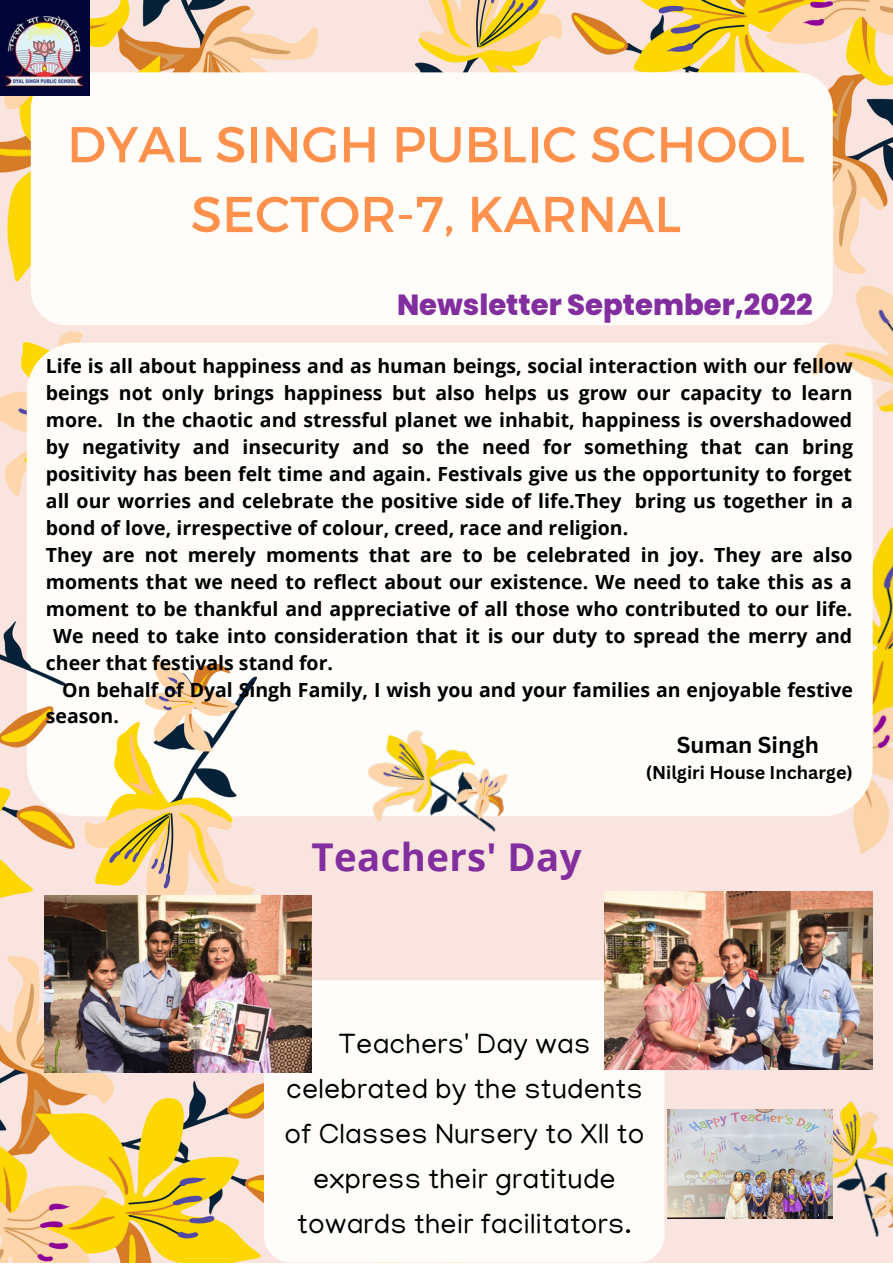
<style>
.page{position:relative;width:893px;height:1264px;background:#fff}
.page>*{position:absolute;margin:0;border:0;box-sizing:border-box;transform-origin:0 0}
.t1{font:50.25px/69.8px "Montserrat";color:#ff914d;text-align:center}
.t2{font:700 38.25px "Open Sans";letter-spacing:.01em;color:#822e9f}
.t3{font:800 29.1px "Poppins";color:#822e9f}
.t4{font:28.5px/45px "Manjari";letter-spacing:.01em;color:#000;text-align:center}
.t5{font:700 22.5px "Canva Sans";color:#000}
.t6{font:700 19.5px "Open Sans";color:#000}
.t7{font:700 18px "Canva Sans";color:#000}
</style>
<div class="page">
<div style="left:0;top:0;width:892px;height:1262px;background:#fae4df"></div>
<img style="left:0;top:0;width:317px;height:497px">
<img style="left:829px;top:595px;width:63px;height:312px">
<img style="left:414px;top:0;width:356px;height:72px">
<div style="left:31px;top:72px;width:801px;height:253px;background:#fffdfa;border-radius:36px"></div>
<div style="left:27px;top:343px;width:845px;height:473px;background:#fffdfa;border-radius:50px"></div>
<img style="left:0;top:621px;width:257px;height:335px">
<img style="left:0;top:956px;width:312px;height:306px">
<div style="left:264px;top:980px;width:400px;height:282px;background:#fffdfa;border-radius:27px"></div>
<img style="left:770px;top:0;width:122px;height:595px">
<img style="left:368px;top:730px;width:140px;height:102px">
<img style="left:777px;top:1101px;width:115px;height:136px">
<img style="left:0;top:0;width:90px;height:96px">
<img style="left:667px;top:1108px;width:165px;height:110px">
<img style="left:45px;top:895px;width:266px;height:177px">
<img style="left:604px;top:891px;width:268px;height:178px">
<h1 class="t1" style="left:67px;top:107px;width:739px">DYAL SINGH PUBLIC SCHOOL<br>SECTOR-7, KARNAL</h1>
<h3 class="t3" style="left:397px;top:284px;width:417px">Newsletter September,2022</h3>
<p class="t6" style="left:46px;top:352px;width:808px">Life is all about happiness and as human beings, social interaction with our fellow</p>
<p class="t6" style="left:46px;top:379px;width:808px">beings not only brings happiness but also helps us grow our capacity to learn</p>
<p class="t6" style="left:46px;top:406px;width:807px">more. In the chaotic and stressful planet we inhabit, happiness is overshadowed</p>
<p class="t6" style="left:46px;top:433px;width:808px">by negativity and insecurity and so the need for something that can bring</p>
<p class="t6" style="left:46px;top:460px;width:807px">positivity has been felt time and again. Festivals give us the opportunity to forget</p>
<p class="t6" style="left:46px;top:486px;width:808px">all our worries and celebrate the positive side of life.They bring us together in a</p>
<p class="t6" style="left:46px;top:513px;width:584px">bond of love, irrespective of colour, creed, race and religion.</p>
<p class="t6" style="left:46px;top:540px;width:808px">They are not merely moments that are to be celebrated in joy. They are also</p>
<p class="t6" style="left:46px;top:567px;width:807px">moments that we need to reflect about our existence. We need to take this as a</p>
<p class="t6" style="left:46px;top:594px;width:808px">moment to be thankful and appreciative of all those who contributed to our life.</p>
<p class="t6" style="left:53px;top:621px;width:800px">We need to take into consideration that it is our duty to spread the merry and</p>
<p class="t6" style="left:46px;top:648px;width:289px">cheer that festivals stand for.</p>
<p class="t6" style="left:62px;top:675px;width:792px">On behalf of Dyal Singh Family, I wish you and your families an enjoyable festive</p>
<p class="t6" style="left:46px;top:702px;width:75px">season.</p>
<p class="t5" style="left:676px;top:728px;width:144px">Suman Singh</p>
<p class="t7" style="left:645px;top:759px;width:209px">(Nilgiri House Incharge)</p>
<h2 class="t2" style="left:311px;top:830px;width:271px">Teachers' Day</h2>
<h3 class="t4" style="left:284px;top:1025px;width:361px">Teachers' Day was celebrated by the students of Classes Nursery to XII to express their gratitude towards their facilitators.</h3>
</div>
